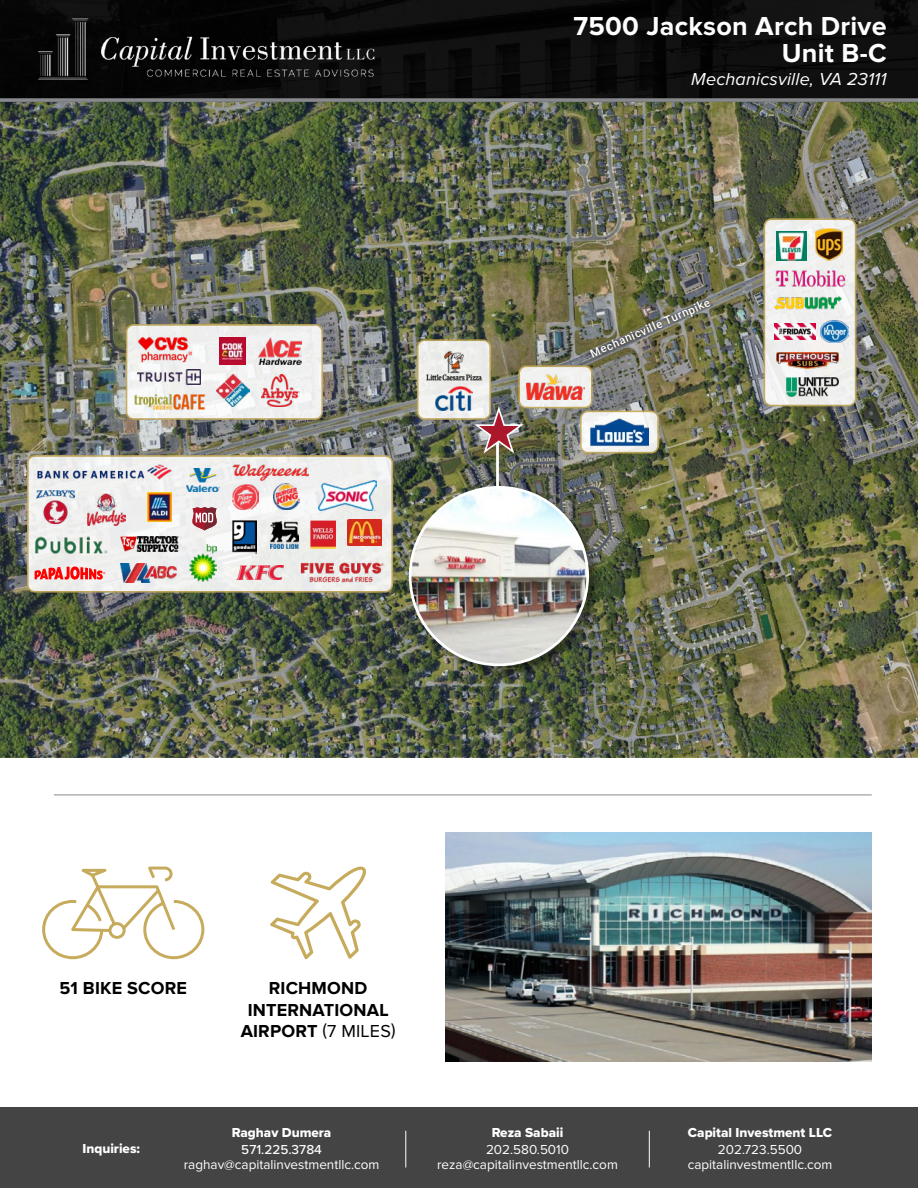
<style>
.page{position:relative;width:918px;height:1188px;background:#fff}
.page>*{position:absolute;margin:0;border:0;box-sizing:border-box;transform-origin:0 0}
.t1{font:700 27px/27px "Proxima Nova";letter-spacing:.01em;color:#fff;text-align:right}
.t2{font:700 18px/21.6px "Proxima Nova";letter-spacing:.01em;color:#000;text-align:center}
.t3{font:italic 18px "Proxima Nova";letter-spacing:.01em;color:#fff}
.t4{font:13.5px/15px "Proxima Nova";color:#fff;text-align:center}
.t5{font:13.5px "Proxima Nova Extrabld";color:#fff}
.t6{font:500 13.5px "Proxima Nova";color:#fff}
.t7{font:500 11.4px "Roboto";color:#fff}
.s1{font-weight:400}
</style>
<div class="page">
<img style="left:0;top:0;width:918px;height:98px">
<div style="left:0;top:98px;width:918px;height:5px;background:#88898c"></div>
<img style="left:33px;top:0;width:380px;height:99px">
<div style="left:0;top:1107px;width:918px;height:81px;background:#454444"></div>
<hr style="left:405px;top:1131px;width:1px;height:36px;background:#fff">
<hr style="left:649px;top:1131px;width:1px;height:36px;background:#fff">
<img style="left:0;top:101px;width:918px;height:656px">
<svg style="left:42px;top:866px;width:163px;height:94px"></svg>
<img style="left:446px;top:833px;width:426px;height:228px">
<hr style="left:54px;top:795px;width:818px;height:1px;background:#88898c">
<div style="left:581px;top:411px;width:77px;height:42px;background:#f5f5f3;border-radius:7px"></div>
<div style="left:580px;top:411px;width:79px;height:42px;border:2px solid #c7ab5b;border-radius:7px"></div>
<div style="left:764px;top:219px;width:92px;height:187px;background:#f0f0ef;border-radius:7px"></div>
<div style="left:764px;top:218px;width:92px;height:188px;border:2px solid #c7ab5b;border-radius:7px"></div>
<div style="left:418px;top:340px;width:72px;height:79px;background:#eeefec;border-radius:7px"></div>
<div style="left:417px;top:339px;width:74px;height:81px;border:2px solid #c7ab5b;border-radius:7px"></div>
<div style="left:28px;top:456px;width:364px;height:136px;background:#eff0ef;border-radius:7px"></div>
<div style="left:27px;top:455px;width:366px;height:138px;border:2px solid #c7ab5b;border-radius:7px"></div>
<div style="left:127px;top:325px;width:195px;height:94px;background:#f0f1f0;border-radius:7px"></div>
<div style="left:126px;top:324px;width:197px;height:96px;border:2px solid #c7ab5b;border-radius:7px"></div>
<div style="left:519px;top:366px;width:73px;height:42px;background:#f1f1f1;border-radius:7px"></div>
<div style="left:518px;top:365px;width:75px;height:43px;border:2px solid #c7ab5b;border-radius:7px"></div>
<img style="left:233px;top:461px;width:76px;height:21px">
<hr style="left:496px;top:440px;width:3px;height:65px;background:#fff">
<img style="left:472px;top:404px;width:54px;height:52px">
<div style="left:408px;top:485px;width:194px;height:194px;background:#000;opacity:.4"></div>
<img style="left:410px;top:487px;width:178px;height:178px;border-radius:89px">
<img style="left:139px;top:336px;width:52px;height:28px">
<svg style="left:270px;top:866px;width:96px;height:93px"></svg>
<img style="left:776px;top:270px;width:70px;height:17px">
<img style="left:776px;top:231px;width:30px;height:29px">
<img style="left:774px;top:297px;width:67px;height:13px">
<img style="left:816px;top:228px;width:27px;height:32px">
<img style="left:774px;top:323px;width:42px;height:16px">
<img style="left:821px;top:320px;width:27px;height:23px">
<img style="left:777px;top:352px;width:62px;height:16px">
<img style="left:787px;top:378px;width:52px;height:18px">
<div style="left:587px;top:298px;width:127px;height:63px;background:#000;opacity:.65"></div>
<img style="left:590px;top:417px;width:59px;height:31px">
<img style="left:526px;top:374px;width:59px;height:25px">
<img style="left:436px;top:387px;width:36px;height:24px">
<img style="left:426px;top:351px;width:56px;height:30px">
<img style="left:318px;top:480px;width:58px;height:31px">
<img style="left:300px;top:561px;width:83px;height:22px">
<svg style="left:192px;top:507px;width:25px;height:23px"></svg>
<img style="left:38px;top:465px;width:134px;height:15px">
<img style="left:36px;top:490px;width:38px;height:34px">
<img style="left:120px;top:564px;width:57px;height:18px">
<img style="left:35px;top:537px;width:73px;height:16px">
<img style="left:147px;top:493px;width:24px;height:28px">
<img style="left:120px;top:536px;width:59px;height:16px">
<img style="left:189px;top:545px;width:28px;height:37px">
<svg style="left:35px;top:567px;width:70px;height:13px"></svg>
<img style="left:88px;top:494px;width:37px;height:31px">
<img style="left:310px;top:520px;width:26px;height:28px">
<img style="left:274px;top:483px;width:26px;height:27px">
<img style="left:233px;top:485px;width:26px;height:24px">
<img style="left:347px;top:520px;width:34px;height:26px">
<img style="left:187px;top:469px;width:32px;height:23px">
<img style="left:237px;top:565px;width:46px;height:15px">
<img style="left:233px;top:520px;width:24px;height:34px">
<img style="left:270px;top:521px;width:29px;height:27px">
<img style="left:217px;top:374px;width:32px;height:33px">
<img style="left:262px;top:375px;width:37px;height:32px">
<img style="left:134px;top:394px;width:71px;height:15px">
<img style="left:138px;top:370px;width:63px;height:14px">
<img style="left:258px;top:338px;width:43px;height:26px">
<img style="left:219px;top:338px;width:27px;height:26px">
<h1 class="t1" style="left:574px;top:14px;width:315px">7500 Jackson Arch Drive<br>Unit B-C</h1>
<h2 class="t3" style="left:691px;top:66px;width:197px">Mechanicsville, VA 23111</h2>
<p class="t7" style="left:588px;top:347px;width:131px;rotate:-24deg">Mechanicville Turnpike</p>
<h2 class="t2" style="left:59px;top:978px;width:129px">51 BIKE SCORE</h2>
<h2 class="t2" style="left:241px;top:978px;width:156px">RICHMOND<br>INTERNATIONAL<br>AIRPORT <span class="s1">(7 MILES)</span></h2>
<p class="t5" style="left:82px;top:1138px;width:59px">Inquiries:</p>
<p class="t5" style="left:232px;top:1123px;width:101px">Raghav Dumera</p>
<p class="t6" style="left:241px;top:1139px;width:82px">571.225.3784</p>
<p class="t4" style="left:184px;top:1157px;width:197px">raghav@capitalinvestmentllc.com</p>
<p class="t5" style="left:492px;top:1123px;width:73px">Reza Sabaii</p>
<p class="t4" style="left:437px;top:1142px;width:182px">202.580.5010 reza@capitalinvestmentllc.com</p>
<p class="t5" style="left:688px;top:1123px;width:146px">Capital Investment LLC</p>
<p class="t4" style="left:688px;top:1142px;width:146px">202.723.5500 capitalinvestmentllc.com</p>
</div>
